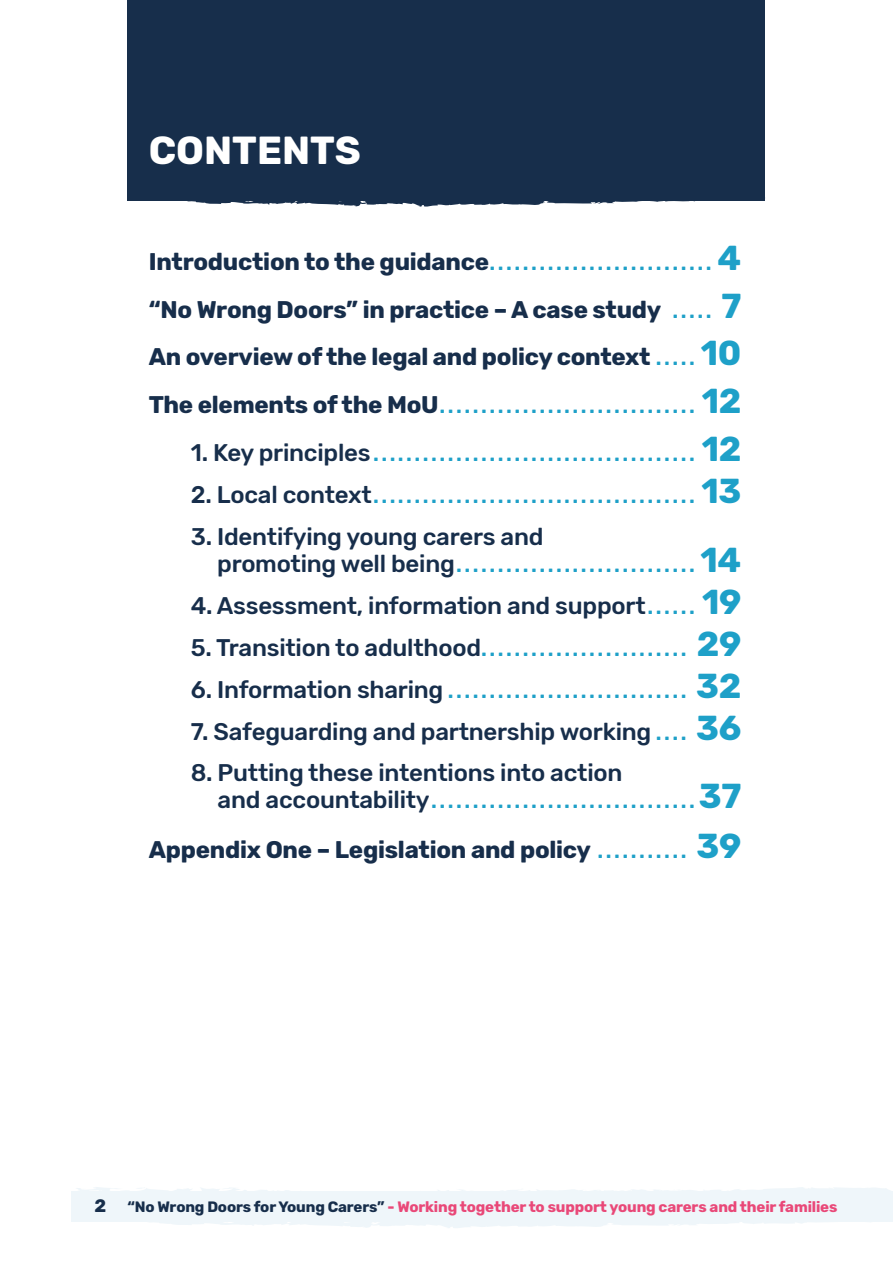
<style>
.page{position:relative;width:893px;height:1263px;background:#fff}
.page>*{position:absolute;margin:0;border:0;box-sizing:border-box;transform-origin:0 0}
.H1_Main_Heading__White{font:700 39px "Rubik";color:#fff}
.Contents_Headings__Deep_Blue{font:500 24px "Rubik";letter-spacing:-.01em;color:#172e4b}
.Contents_Headings__Deep_Blue-2{font:700 24px "Rubik";letter-spacing:-.01em;color:#172e4b}
.Contents_Headings__Deep_Blue-3{font:700 18px "Rubik";color:#1ea0c8}
.t1{font:700 15px "Rubik";letter-spacing:-.01em;color:#e94878}
.s1{font-size:24px;color:#172e4b}
.s2{font-size:34.5px}
.s3{font-size:18px;color:#1ea0c8}
.s4{font-size:34.5px;color:#1ea0c8}
.s5{font-weight:500;font-size:24px;color:#172e4b}
.s6{font-weight:700;font-size:18px;color:#1ea0c8}
.s7{font-weight:700;font-size:34.5px;color:#1ea0c8}
.s8{font-size:18px;color:#172e4b}
.s9{color:#172e4b}
</style>
<div class="page">
<div style="left:71px;top:1191px;width:822px;height:30px;background:#eff6fa"></div>
<svg style="left:74px;top:1221px;width:819px;height:7px"></svg>
<svg style="left:76px;top:1187px;width:814px;height:4px"></svg>
<div style="left:127px;top:0;width:638px;height:201px;background:#172e4b"></div>
<svg style="left:187px;top:197px;width:579px;height:10px"></svg>
<h1 class="H1_Main_Heading__White" style="left:149px;top:128px;width:214px">CONTENTS</h1>
<p class="Contents_Headings__Deep_Blue-3" style="left:149px;top:254px;width:594px"><span class="s1">Introduction to the guidance</span>........................... <span class="s2">4</span></p>
<p class="Contents_Headings__Deep_Blue-2" style="left:149px;top:296px;width:594px">“No Wrong Doors” in practice – A case study <span class="s3">. . . . .</span> <span class="s4">7</span></p>
<p class="Contents_Headings__Deep_Blue-2" style="left:149px;top:343px;width:594px">An overview of the legal and policy context <span class="s3">. . . . .</span> <span class="s4">10</span></p>
<p class="Contents_Headings__Deep_Blue-3" style="left:149px;top:396px;width:594px"><span class="s1">The elements of the MoU</span>............................... <span class="s2">12</span></p>
<p class="Contents_Headings__Deep_Blue-3" style="left:191px;top:444px;width:552px"><span class="s5">1. Key principles</span>....................................... <span class="s2">12</span></p>
<p class="Contents_Headings__Deep_Blue-3" style="left:191px;top:486px;width:552px"><span class="s5">2. Local context</span>....................................... <span class="s2">13</span></p>
<p class="Contents_Headings__Deep_Blue" style="left:191px;top:523px;width:354px">3. Identifying young carers and</p>
<p class="Contents_Headings__Deep_Blue-3" style="left:217px;top:555px;width:526px"><span class="s5">promoting well being</span>............................. <span class="s2">14</span></p>
<p class="Contents_Headings__Deep_Blue" style="left:191px;top:592px;width:552px">4. Assessment, information and support<span class="s6">. . . . . .</span> <span class="s7">19</span></p>
<p class="Contents_Headings__Deep_Blue-3" style="left:191px;top:639px;width:552px"><span class="s5">5. Transition to adulthood</span>......................... <span class="s2">29</span></p>
<p class="Contents_Headings__Deep_Blue-3" style="left:191px;top:681px;width:552px"><span class="s5">6. Information sharing</span>............................. <span class="s2">32</span></p>
<p class="Contents_Headings__Deep_Blue" style="left:191px;top:717px;width:552px">7. Safeguarding and partnership working <span class="s6">. . . .</span> <span class="s7">36</span></p>
<p class="Contents_Headings__Deep_Blue" style="left:191px;top:759px;width:433px">8. Putting these intentions into action</p>
<p class="Contents_Headings__Deep_Blue-3" style="left:218px;top:792px;width:525px"><span class="s5">and accountability</span>................................<span class="s2">37</span></p>
<p class="Contents_Headings__Deep_Blue-2" style="left:149px;top:836px;width:594px">Appendix One – Legislation and policy <span class="s3">. . . . . . . . . . .</span> <span class="s4">39</span></p>
<p class="t1" style="left:94px;top:1198px;width:744px"><span class="s8">2</span> <span class="s9">“No Wrong Doors for Young Carers”</span> - Working together to support young carers and their families</p>
</div>
